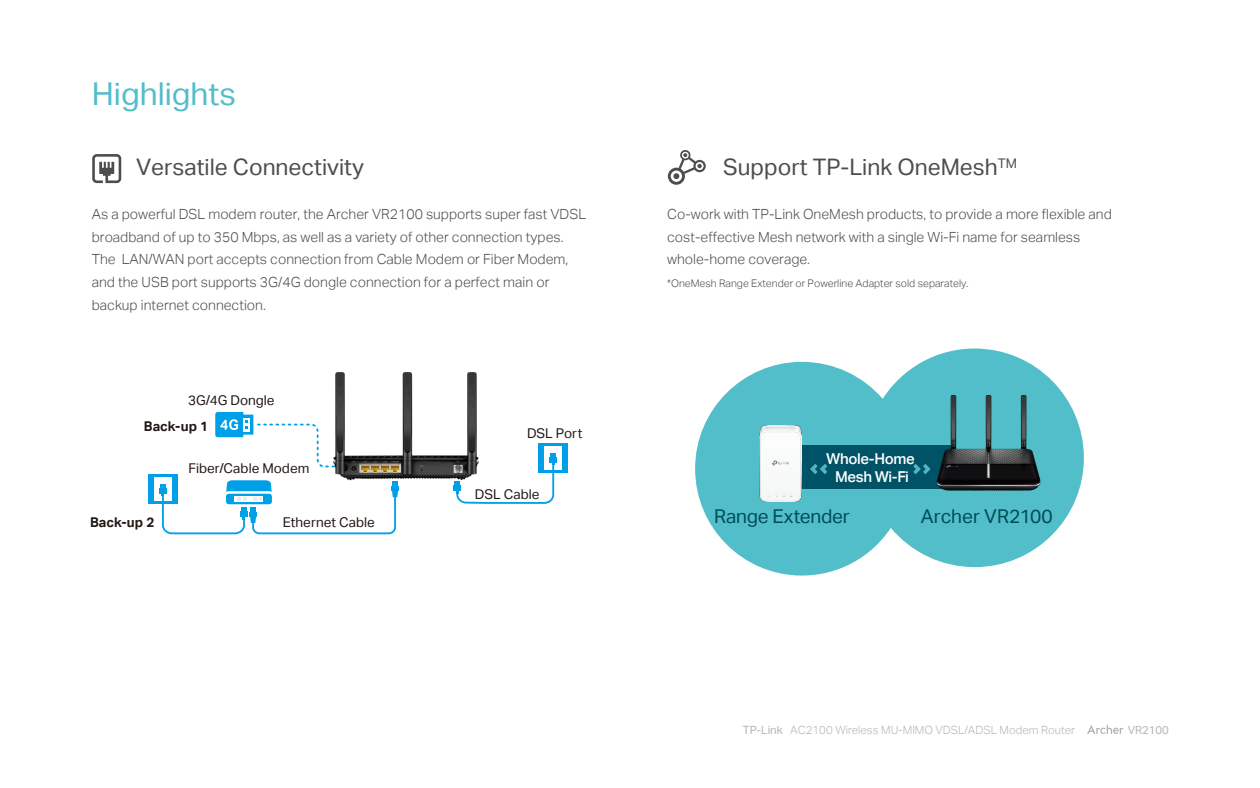
<style>
.page{position:relative;width:1260px;height:788px;background:#fff}
.page>*{position:absolute;margin:0;border:0;box-sizing:border-box;transform-origin:0 0}
.t1{font:31.5px "TP Link Aktiv Regular";color:#51beca}
.t2{font:22.75px "TP Link Aktiv Regular";color:#4d4d4d}
.t3{font:19.07px "TP Link Aktiv Regular";letter-spacing:-.01em;color:#004c56}
.t4{font:14.96px/18px "TP Link Aktiv Medium";letter-spacing:-.025em;color:#fff;text-align:center}
.t5{font:14px/22.8px "TP Link Aktiv Light";color:#4d4d4d}
.t6{font:13.47px "TP Link Aktiv Regular";color:#221815}
.t7{font:13.47px "TP Link Aktiv Bold";color:#221815}
.t8{font:11.38px "TP Link Aktiv Light";color:#b5b5b5}
.t9{font:11.2px "TP Link Aktiv Regular";color:#b5b5b5}
.t10{font:10.5px "TP Link Aktiv Light";color:#4d4d4d}
.s1{font-family:"TP Link Aktiv Regular"}
</style>
<div class="page">
<svg style="left:1087px;top:725px;width:36px;height:9px"></svg>
<div style="left:391px;top:486px;width:8px;height:5px;background:#00a0e9"></div>
<div style="left:148px;top:474px;width:30px;height:30px;background:#00a0e9"></div>
<div style="left:154px;top:477px;width:18px;height:24px;background:#fff"></div>
<div style="left:538px;top:443px;width:30px;height:30px;background:#00a0e9"></div>
<div style="left:545px;top:446px;width:17px;height:24px;background:#fff"></div>
<svg style="left:454px;top:453px;width:103px;height:51px"></svg>
<svg style="left:159px;top:480px;width:239px;height:55px"></svg>
<svg style="left:215px;top:412px;width:118px;height:56px"></svg>
<img style="left:333px;top:372px;width:146px;height:116px">
<svg style="left:96px;top:157px;width:26px;height:27px"></svg>
<svg style="left:92px;top:154px;width:29px;height:29px"></svg>
<svg style="left:695px;top:348px;width:389px;height:227px;fill:#51beca"></svg>
<div style="left:777px;top:445px;width:178px;height:44px;background:#005267"></div>
<svg style="left:810px;top:464px;width:17px;height:10px"></svg>
<svg style="left:913px;top:464px;width:18px;height:10px"></svg>
<img style="left:760px;top:426px;width:42px;height:75px">
<img style="left:935px;top:395px;width:106px;height:101px">
<svg style="left:668px;top:150px;width:38px;height:35px"></svg>
<h1 class="t1" style="left:92px;top:76px;width:146px">Highlights</h1>
<h2 class="t2" style="left:136px;top:154px;width:229px">Versatile Connectivity</h2>
<h2 class="t2" style="left:723px;top:154px;width:295px">Support TP-Link OneMesh<sup>TM</sup></h2>
<p class="t5" style="left:92px;top:203px;width:496px">As a powerful DSL modem router, the Archer VR2100 supports super fast VDSL broadband of up to 350 Mbps, as well as a variety of other connection types.<br>The LAN/WAN port accepts connection from Cable Modem or Fiber Modem, and the USB port supports 3G/4G dongle connection for a perfect main or backup internet connection.</p>
<p class="t6" style="left:188px;top:393px;width:88px">3G/4G Dongle</p>
<p class="t7" style="left:144px;top:419px;width:66px">Back-up 1</p>
<p class="t6" style="left:527px;top:425px;width:57px">DSL Port</p>
<p class="t5" style="left:667px;top:203px;width:446px">Co-work with TP-Link OneMesh products, to provide a more flexible and cost-effective Mesh network with a single Wi-Fi name for seamless whole-home coverage.</p>
<p class="t10" style="left:667px;top:277px;width:303px">*OneMesh Range Extender or Powerline Adapter sold separately.</p>
<p class="t7" style="left:90px;top:514px;width:66px">Back-up 2</p>
<p class="t6" style="left:188px;top:461px;width:122px">Fiber/Cable Modem</p>
<p class="t4" style="left:826px;top:450px;width:90px">Whole-Home<br>Mesh Wi-Fi</p>
<h3 class="t3" style="left:714px;top:505px;width:137px">Range Extender</h3>
<h3 class="t3" style="left:921px;top:505px;width:133px">Archer VR2100</h3>
<p class="t6" style="left:475px;top:486px;width:66px">DSL Cable</p>
<p class="t6" style="left:283px;top:514px;width:94px">Ethernet Cable</p>
<p class="t8" style="left:743px;top:723px;width:334px"><span class="s1">TP-Link</span> AC2100 Wireless MU-MIMO VDSL/ADSL Modem Router</p>
<p class="t9" style="left:1128px;top:723px;width:43px">VR2100</p>
</div>
